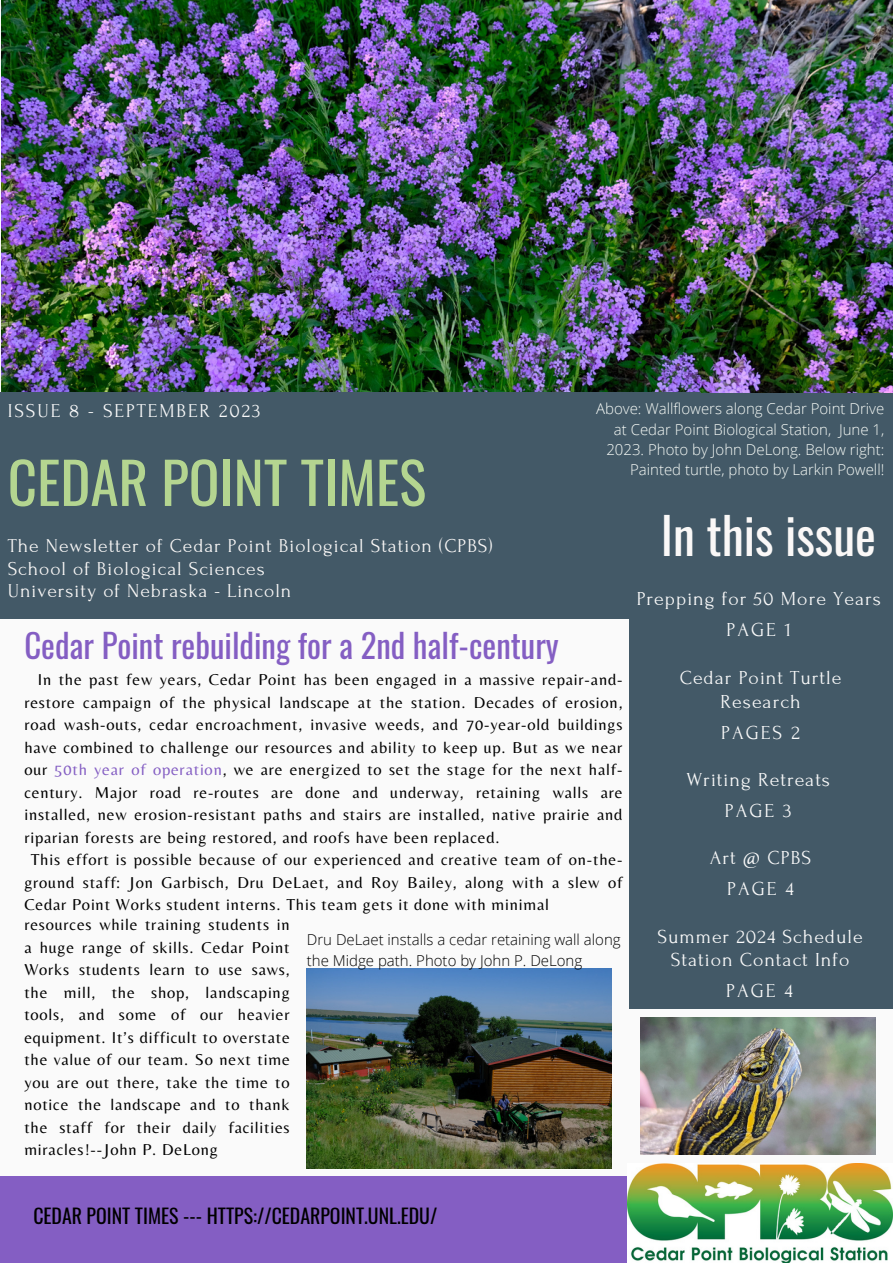
<style>
.page{position:relative;width:893px;height:1264px;background:#fff}
.page>*{position:absolute;margin:0;border:0;box-sizing:border-box;transform-origin:0 0}
.t1{font:57.15px "Oswald";color:#b4d590}
.t2{font:49.65px "Oswald";color:#faf8f7}
.t3{font:32.85px "Oswald";color:#845ec3}
.t4{font:19.8px "Forum";letter-spacing:.05em;color:#fafafa}
.t5{font:19.8px "Oswald";color:#000}
.t6{font:19.5px "Forum";letter-spacing:.05em;color:#faf8f7}
.t7{font:19.5px "Forum";letter-spacing:.1em;color:#fafafa}
.t8{font:16.35px/22.5px "Belleza";letter-spacing:.05em;color:#000;text-align:justify}
.t9{font:300 15px/20.2px "Open Sans";color:#f7fbf7;text-align:right}
.t10{font:300 15px/20.2px "Open Sans";color:#000}
.s1{color:#845ec3}
</style>
<div class="page">
<div style="left:0;top:0;width:892px;height:1262px;background:#fafafa"></div>
<img style="left:1px;top:0;width:891px;height:394px">
<div style="left:629px;top:394px;width:263px;height:615px;background:#435967"></div>
<div style="left:0;top:392px;width:700px;height:226px;background:#435967"></div>
<div style="left:0;top:1176px;width:892px;height:86px;background:#845ec3"></div>
<img style="left:628px;top:1163px;width:264px;height:99px">
<img style="left:640px;top:1017px;width:235px;height:137px">
<img style="left:307px;top:968px;width:304px;height:200px">
<p class="t7" style="left:8px;top:400px;width:254px">ISSUE 8 - SEPTEMBER 2023</p>
<p class="t1" style="left:8px;top:438px;width:420px">CEDAR POINT TIMES</p>
<p class="t9" style="left:596px;top:398px;width:290px">Above: Wallflowers along Cedar Point Drive at Cedar Point Biological Station, June 1, 2023. Photo by John DeLong. Below right:<br>Painted turtle, photo by Larkin Powell!</p>
<p class="t6" style="left:8px;top:535px;width:486px">The Newsletter of Cedar Point Biological Station (CPBS)</p>
<p class="t6" style="left:8px;top:558px;width:258px">School of Biological Sciences</p>
<p class="t6" style="left:8px;top:580px;width:285px">University of Nebraska - Lincoln</p>
<p class="t3" style="left:24px;top:619px;width:536px">Cedar Point rebuilding for a 2nd half-century</p>
<p class="t8" style="left:24px;top:668px;width:599px;text-indent:13px">In the past few years, Cedar Point has been engaged in a massive repair-and&shy;restore campaign of the physical landscape at the station. Decades of erosion, road wash-outs, cedar encroachment, invasive weeds, and 70-year-old buildings have combined to challenge our resources and ability to keep up. But as we near our <span class="s1">50th year of operation</span>, we are energized to set the stage for the next half&shy;century. Major road re-routes are done and underway, retaining walls are installed, new erosion-resistant paths and stairs are installed, native prairie and riparian forests are being restored, and roofs have been replaced.</p>
<p class="t8" style="left:24px;top:848px;width:599px;text-indent:6px">This effort is possible because of our experienced and creative team of on-the&shy;ground staff: Jon Garbisch, Dru DeLaet, and Roy Bailey, along with a slew of Cedar Point Works student interns. This team gets it done with minimal</p>
<p class="t8" style="left:24px;top:913px;width:267px">resources while training students in a huge range of skills. Cedar Point Works students learn to use saws, the mill, the shop, landscaping tools, and some of our heavier equipment. It’s difficult to overstate the value of our team. So next time you are out there, take the time to notice the landscape and to thank the staff for their daily facilities miracles!--John P. DeLong</p>
<p class="t10" style="left:307px;top:929px;width:315px">Dru DeLaet installs a cedar retaining wall along the Midge path. Photo by John P. DeLong</p>
<p class="t2" style="left:661px;top:496px;width:217px">In this issue</p>
<p class="t4" style="left:636px;top:588px;width:246px">Prepping for 50 More Years</p>
<p class="t4" style="left:726px;top:619px;width:66px">PAGE 1</p>
<p class="t4" style="left:679px;top:667px;width:163px">Cedar Point Turtle</p>
<p class="t4" style="left:720px;top:691px;width:81px">Research</p>
<p class="t4" style="left:721px;top:722px;width:80px">PAGES 2</p>
<p class="t4" style="left:686px;top:769px;width:145px">Writing Retreats</p>
<p class="t4" style="left:724px;top:800px;width:68px">PAGE 3</p>
<p class="t4" style="left:709px;top:847px;width:103px">Art @ CPBS</p>
<p class="t4" style="left:727px;top:878px;width:68px">PAGE 4</p>
<p class="t4" style="left:657px;top:925px;width:207px">Summer 2024 Schedule</p>
<p class="t4" style="left:670px;top:949px;width:180px">Station Contact Info</p>
<p class="t4" style="left:726px;top:980px;width:68px">PAGE 4</p>
<p class="t5" style="left:33px;top:1200px;width:405px">CEDAR POINT TIMES --- HTTPS://CEDARPOINT.UNL.EDU/</p>
</div>
